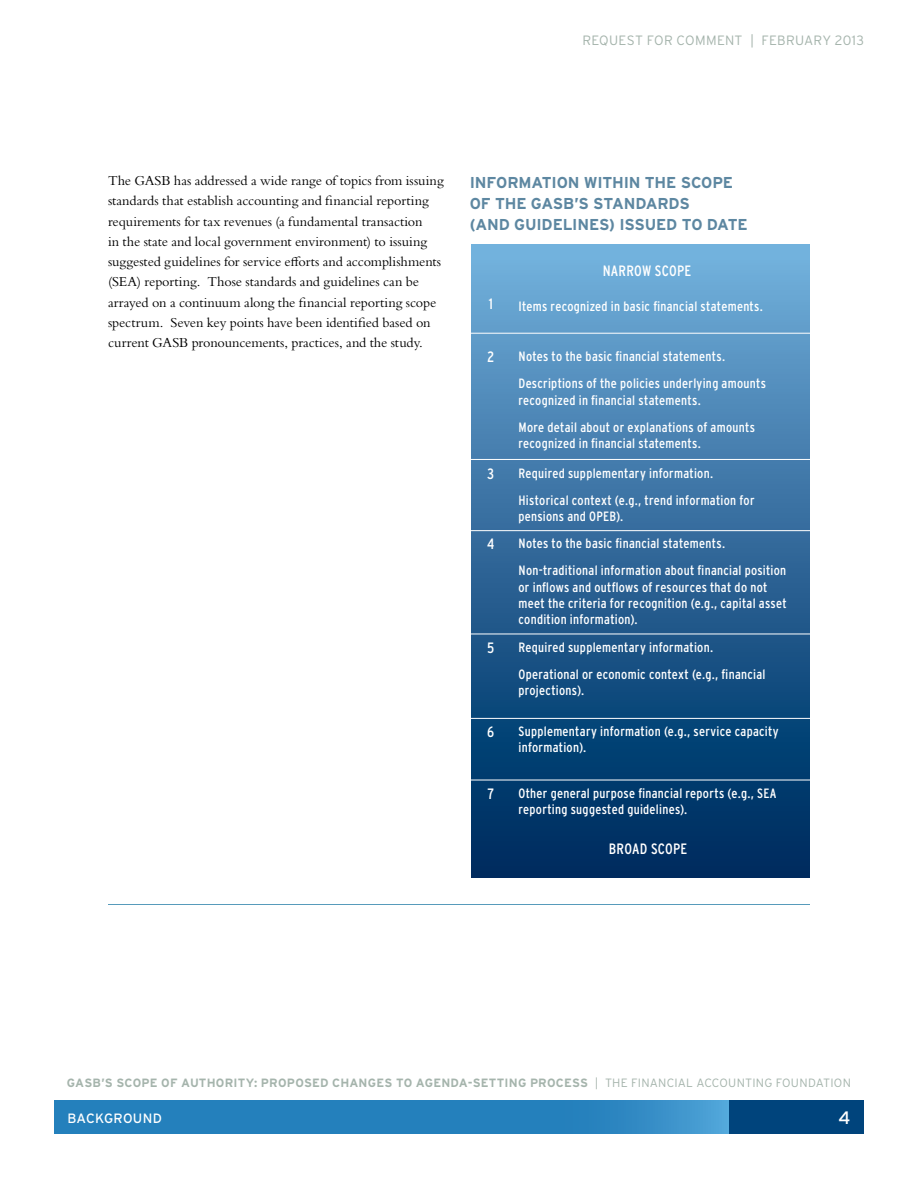
<style>
.page{position:relative;width:918px;height:1188px;background:#fff}
.page>*{position:absolute;margin:0;border:0;box-sizing:border-box;transform-origin:0 0}
.t1{font:18px "Interstate";color:#fff}
.t2{font:700 15.75px "Interstate";letter-spacing:-.02em;color:#5d87a1}
.t3{font:condensed 15px "Interstate";letter-spacing:.015em;color:#fff}
.t4{font:14.25px/20.2px "Bembo Std";letter-spacing:-.005em;color:#000}
.t5{font:condensed 13.5px/27px "Interstate";letter-spacing:.02em;color:#fff}
.t6{font:300 13.5px "Interstate";letter-spacing:.02em;color:#a5b4ac}
.t7{font:13.5px "Interstate";letter-spacing:.015em;color:#fff}
.t8{font:700 12px "Interstate";letter-spacing:.015em;color:#a5b4ac}
.t9{font:300 12px "Interstate";letter-spacing:.015em;color:#a5b4ac}
</style>
<div class="page">
<div style="left:729px;top:1100px;width:135px;height:34px;background:#00447c"></div>
<svg style="left:54px;top:1100px;width:675px;height:34px;background:#2883be"></svg>
<div style="left:471px;top:245px;width:339px;height:633px;background:linear-gradient(to bottom,#71aeda,#00265a)"></div>
<hr style="left:471px;top:333px;width:339px;height:1px;background:#fff">
<hr style="left:471px;top:459px;width:339px;height:1px;background:#fff">
<hr style="left:471px;top:530px;width:339px;height:1px;background:#fff">
<hr style="left:471px;top:634px;width:339px;height:1px;background:#fff">
<hr style="left:471px;top:718px;width:339px;height:1px;background:#fff">
<hr style="left:471px;top:780px;width:339px;height:1px;background:#fff">
<hr style="left:108px;top:904px;width:702px;height:1px;background:#579bbb">
<p class="t6" style="left:582px;top:32px;width:283px">REQUEST FOR COMMENT | FEBRUARY 2013</p>
<p class="t4" style="left:108px;top:170px;width:337px">The GASB has addressed a wide range of topics from issuing standards that establish accounting and financial reporting requirements for tax revenues (a fundamental transaction<br>in the state and local government environment) to issuing suggested guidelines for service efforts and accomplishments (SEA) reporting. Those standards and guidelines can be arrayed on a continuum along the financial reporting scope spectrum. Seven key points have been identified based on current GASB pronouncements, practices, and the study.</p>
<p class="t2" style="left:470px;top:174px;width:11px">INFOR</p>
<p class="t2" style="left:519px;top:174px;width:24px">MATION</p>
<p class="t2" style="left:584px;top:174px;width:23px">WITHIN</p>
<p class="t2" style="left:645px;top:174px;width:11px">THE</p>
<p class="t2" style="left:681px;top:174px;width:12px">SCOPE</p>
<p class="t2" style="left:470px;top:195px;width:37px">OF THE</p>
<p class="t2" style="left:531px;top:195px;width:74px">GASB’S STANDARDS</p>
<p class="t2" style="left:470px;top:216px;width:18px">(AND</p>
<p class="t2" style="left:514px;top:216px;width:11px">GUIDE</p>
<p class="t2" style="left:563px;top:216px;width:20px">LINES</p>
<p class="t2" style="left:609px;top:216px;width:21px">) ISSUED</p>
<p class="t2" style="left:682px;top:216px;width:36px">TO DATE</p>
<p class="t3" style="left:603px;top:262px;width:90px">NARROW SCOPE</p>
<p class="t3" style="left:489px;top:296px;width:6px">1</p>
<p class="t5" style="left:519px;top:292px;width:246px">Items recognized in basic financial statements.</p>
<p class="t5" style="left:519px;top:343px;width:249px">Notes to the basic financial statements.<br>Descriptions of the policies underlying amounts</p>
<p class="t5" style="left:519px;top:386px;width:238px">recognized in financial statements.<br>More detail about or explanations of amounts</p>
<p class="t5" style="left:519px;top:429px;width:184px">recognized in financial statements.</p>
<p class="t5" style="left:519px;top:460px;width:238px">Required supplementary information.<br>Historical context (e.g., trend information for</p>
<p class="t5" style="left:519px;top:503px;width:269px">pensions and OPEB).<br>Notes to the basic financial statements.<br>Non-traditional information about financial position</p>
<p class="t5" style="left:519px;top:579px;width:270px;line-height:16.2px">or inflows and outflows of resources that do not meet the criteria for recognition (e.g., capital asset condition information).</p>
<p class="t5" style="left:519px;top:634px;width:249px">Required supplementary information.<br>Operational or economic context (e.g., financial</p>
<p class="t5" style="left:519px;top:677px;width:67px">projections).</p>
<p class="t5" style="left:519px;top:723px;width:262px;line-height:16.2px">Supplementary information (e.g., service capacity information).</p>
<p class="t5" style="left:519px;top:785px;width:260px;line-height:16.2px">Other general purpose financial reports (e.g., SEA reporting suggested guidelines).</p>
<p class="t3" style="left:487px;top:349px;width:9px">2</p>
<p class="t3" style="left:487px;top:465px;width:8px">3</p>
<p class="t3" style="left:487px;top:536px;width:9px">4</p>
<p class="t3" style="left:487px;top:639px;width:9px">5</p>
<p class="t3" style="left:487px;top:723px;width:9px">6</p>
<p class="t3" style="left:487px;top:785px;width:8px">7</p>
<p class="t3" style="left:609px;top:840px;width:80px">BROAD SCOPE</p>
<p class="t8" style="left:67px;top:1076px;width:514px">GASB’S SCOPE OF AUTHORITY: PROPOSED CHANGES TO AGENDA-SETTING PROCESS</p>
<p class="t9" style="left:595px;top:1076px;width:258px">| THE FINANCIAL ACCOUNTING FOUNDATION</p>
<p class="t7" style="left:68px;top:1110px;width:96px">BACKGROUND</p>
<h1 class="t1" style="left:838px;top:1108px;width:14px">4</h1>
</div>
